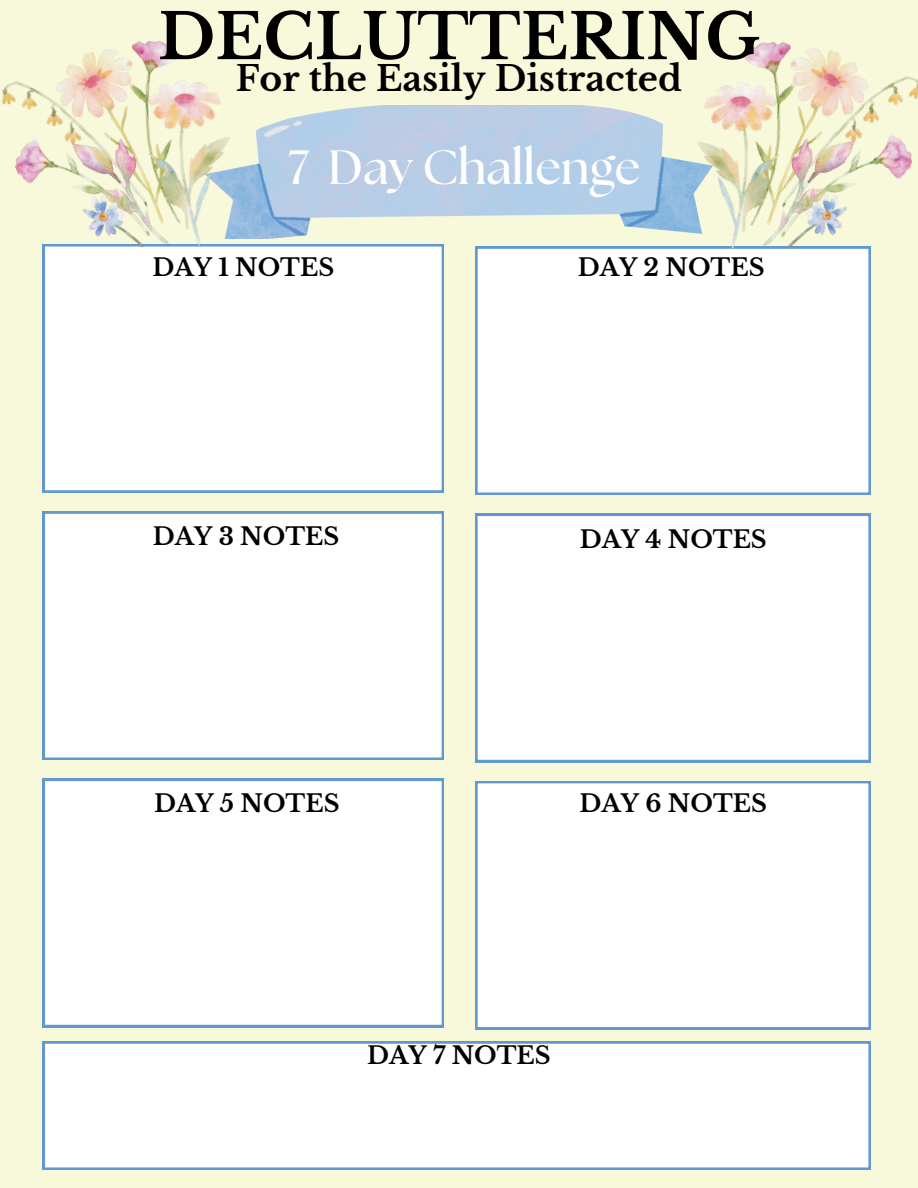
<style>
.page{position:relative;width:918px;height:1188px;background:#f8f9da}
.page>*{position:absolute;margin:0;border:0;box-sizing:border-box;transform-origin:0 0}
.t1{font:700 62.55px "Libre Baskerville";color:#000}
.t2{font:700 48px "The Seasons";color:#fff}
.t3{font:700 34.65px "Libre Baskerville";color:#000}
.t4{font:700 24px "Libre Baskerville";color:#000}
</style>
<div class="page">
<div style="left:43px;top:244px;width:401px;height:248px;background:#fff"></div>
<div style="left:475px;top:247px;width:395px;height:248px;background:#fff"></div>
<div style="left:43px;top:1042px;width:828px;height:128px;background:#fff"></div>
<div style="left:43px;top:512px;width:401px;height:248px;background:#fff"></div>
<div style="left:475px;top:514px;width:395px;height:248px;background:#fff"></div>
<div style="left:43px;top:779px;width:401px;height:248px;background:#fff"></div>
<div style="left:475px;top:781px;width:395px;height:248px;background:#fff"></div>
<img style="left:270px;top:105px;width:390px;height:133px">
<img style="left:660px;top:41px;width:258px;height:261px">
<img style="left:2px;top:41px;width:268px;height:264px">
<h1 class="t1" style="left:158px;top:-2px;width:604px">DECLUTTERING</h1>
<h3 class="t3" style="left:236px;top:58px;width:448px">For the Easily Distracted</h3>
<h2 class="t2" style="left:289px;top:135px;width:353px">7 Day Challenge</h2>
<p class="t4" style="left:153px;top:253px;width:183px">DAY 1 NOTES</p>
<p class="t4" style="left:578px;top:253px;width:188px">DAY 2 NOTES</p>
<p class="t4" style="left:153px;top:522px;width:188px">DAY 3 NOTES</p>
<p class="t4" style="left:580px;top:525px;width:189px">DAY 4 NOTES</p>
<p class="t4" style="left:154px;top:789px;width:187px">DAY 5 NOTES</p>
<p class="t4" style="left:580px;top:789px;width:189px">DAY 6 NOTES</p>
<p class="t4" style="left:367px;top:1041px;width:185px">DAY 7 NOTES</p>
</div>
